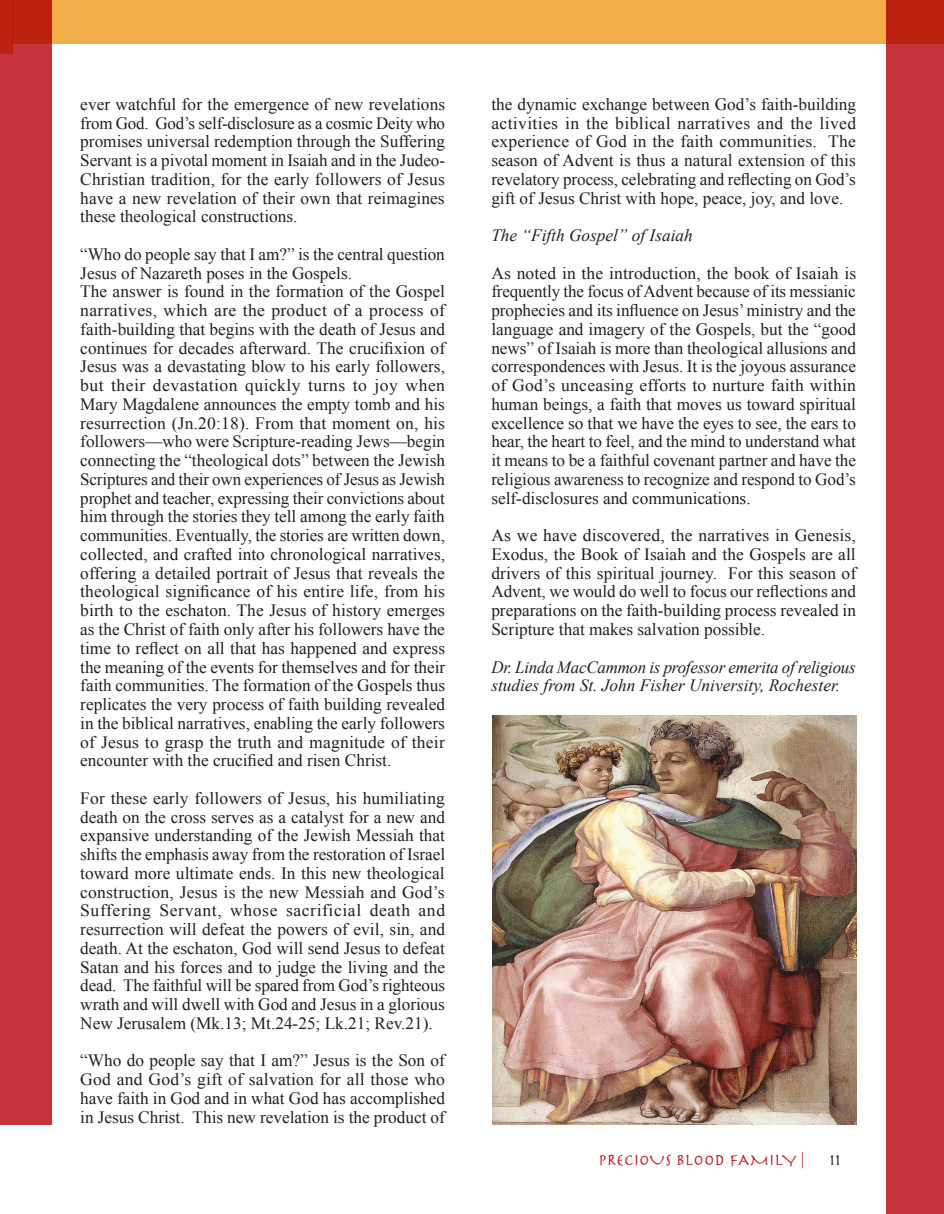
<style>
.page{position:relative;width:944px;height:1214px;background:#fff}
.page>*{position:absolute;margin:0;border:0;box-sizing:border-box;transform-origin:0 0}
.Subheadline___left_aligned{font:17.25px/18.8px "Times New Roman";color:#231f20;text-align:justify}
.Subheadline___left_aligned-2{font:italic 17.25px/18.8px "Times New Roman";color:#231f20}
.MASTER_PAGE___Magazine_Title_right_align{font:16.5px "Herculanum";color:#bb1018}
.MASTER_PAGE___Page_Number_left_aligned{font:16.5px "Herculanum";color:#231f20}
</style>
<div class="page">
<img style="left:492px;top:715px;width:364px;height:409px">
<div style="left:886px;top:0;width:58px;height:1214px;background:#c5343b"></div>
<div style="left:52px;top:0;width:892px;height:44px;background:#f3ad4b"></div>
<div style="left:0;top:0;width:52px;height:1124px;background:#c5343b"></div>
<p class="Subheadline___left_aligned" style="left:80px;top:94px;width:366px">ever watchful for the emergence of new revelations from God. God’s self-disclosure as a cosmic Deity who promises universal redemption through the Suffering Servant is a pivotal moment in Isaiah and in the Judeo-Christian tradition, for the early followers of Jesus have a new revelation of their own that reimagines these theological constructions.</p>
<p class="Subheadline___left_aligned" style="left:80px;top:244px;width:366px">“Who do people say that I am?” is the central question<br>Jesus of Nazareth poses in the Gospels.</p>
<p class="Subheadline___left_aligned" style="left:80px;top:282px;width:366px">The answer is found in the formation of the Gospel narratives, which are the product of a process of faith-building that begins with the death of Jesus and continues for decades afterward. The crucifixion of Jesus was a devastating blow to his early followers, but their devastation quickly turns to joy when Mary Magdalene announces the empty tomb and his resurrection (Jn.20:18). From that moment on, his followers—who were Scripture-reading Jews—begin connecting the “theological dots” between the Jewish Scriptures and their own experiences of Jesus as Jewish prophet and teacher, expressing their convictions about him through the stories they tell among the early faith communities. Eventually, the stories are written down, collected, and crafted into chronological narratives, offering a detailed portrait of Jesus that reveals the theological significance of his entire life, from his birth to the eschaton. The Jesus of history emerges as the Christ of faith only after his followers have the time to reflect on all that has happened and express the meaning of the events for themselves and for their faith communities. The formation of the Gospels thus replicates the very process of faith building revealed in the biblical narratives, enabling the early followers of Jesus to grasp the truth and magnitude of their encounter with the crucified and risen Christ.</p>
<p class="Subheadline___left_aligned" style="left:80px;top:788px;width:366px">For these early followers of Jesus, his humiliating death on the cross serves as a catalyst for a new and expansive understanding of the Jewish Messiah that shifts the emphasis away from the restoration of Israel toward more ultimate ends. In this new theological construction, Jesus is the new Messiah and God’s Suffering Servant, whose sacrificial death and resurrection will defeat the powers of evil, sin, and death. At the eschaton, God will send Jesus to defeat Satan and his forces and to judge the living and the dead. The faithful will be spared from God’s righteous wrath and will dwell with God and Jesus in a glorious New Jerusalem (Mk.13; Mt.24-25; Lk.21; Rev.21).</p>
<p class="Subheadline___left_aligned" style="left:80px;top:1051px;width:366px">“Who do people say that I am?” Jesus is the Son of God and God’s gift of salvation for all those who have faith in God and in what God has accomplished in Jesus Christ. This new revelation is the product of</p>
<p class="Subheadline___left_aligned" style="left:491px;top:94px;width:366px">the dynamic exchange between God’s faith-building activities in the biblical narratives and the lived experience of God in the faith communities. The season of Advent is thus a natural extension of this revelatory process, celebrating and reflecting on God’s gift of Jesus Christ with hope, peace, joy, and love.</p>
<p class="Subheadline___left_aligned-2" style="left:491px;top:225px;width:203px">The “Fifth Gospel” of Isaiah</p>
<p class="Subheadline___left_aligned" style="left:491px;top:263px;width:366px">As noted in the introduction, the book of Isaiah is frequently the focus of Advent because of its messianic prophecies and its influence on Jesus’ ministry and the language and imagery of the Gospels, but the “good news” of Isaiah is more than theological allusions and correspondences with Jesus. It is the joyous assurance of God’s unceasing efforts to nurture faith within human beings, a faith that moves us toward spiritual excellence so that we have the eyes to see, the ears to hear, the heart to feel, and the mind to understand what it means to be a faithful covenant partner and have the religious awareness to recognize and respond to God’s self-disclosures and communications.</p>
<p class="Subheadline___left_aligned" style="left:491px;top:526px;width:366px">As we have discovered, the narratives in Genesis, Exodus, the Book of Isaiah and the Gospels are all drivers of this spiritual journey. For this season of Advent, we would do well to focus our reflections and preparations on the faith-building process revealed in Scripture that makes salvation possible.</p>
<p class="Subheadline___left_aligned-2" style="left:491px;top:657px;width:366px">Dr. Linda MacCammon is professor emerita of religious studies from St. John Fisher University, Rochester.</p>
<p class="MASTER_PAGE___Magazine_Title_right_align" style="left:598px;top:1149px;width:207px">PRECIOUS BLOOD FAMILY |</p>
<p class="MASTER_PAGE___Page_Number_left_aligned" style="left:829px;top:1149px;width:13px">11</p>
</div>
